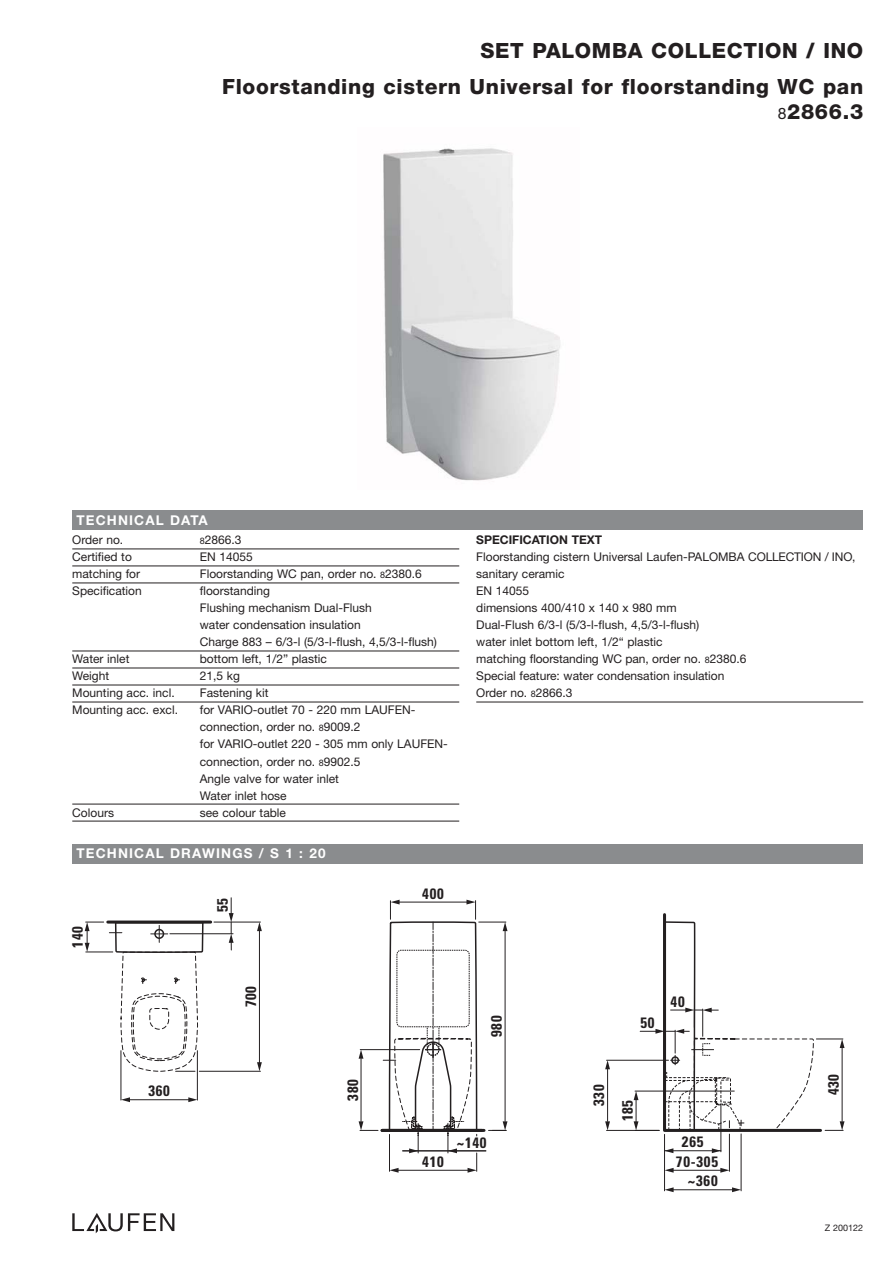
<style>
.page{position:relative;width:893px;height:1263px;background:#fff}
.page>*{position:absolute;margin:0;border:0;box-sizing:border-box;transform-origin:0 0}
.t1{font:800 21px/25.5px "Helvetica Neue";letter-spacing:.03em;color:#231f20;text-align:right}
.t2{font:700 condensed 15px/19.5px "Univers";letter-spacing:.05em;color:#231f20;text-align:right}
.t3{font:700 13.5px "Helvetica Neue";letter-spacing:.085em;color:#fff}
.t4{font:12px/17px "Helvetica Neue";color:#231f20}
.t5{font:700 12px "Helvetica Neue";color:#231f20}
.t6{font:9px "Helvetica Neue";color:#231f20}
.s1{font-weight:400;font-size:15.75px}
.s2{font-size:9px}
</style>
<div class="page">
<svg style="left:72px;top:1213px;width:102px;height:20px"></svg>
<div style="left:72px;top:844px;width:791px;height:19px;background:#8a8c8e"></div>
<div style="left:72px;top:510px;width:791px;height:19px;background:#8a8c8e"></div>
<svg style="left:230px;top:898px;width:2px;height:6px"></svg>
<svg style="left:388px;top:650px;width:90px;height:250px"></svg>
<svg style="left:204px;top:904px;width:155px;height:219px"></svg>
<hr style="left:108px;top:920px;width:103px;height:3px;background:#231f20">
<svg style="left:85px;top:920px;width:119px;height:183px"></svg>
<hr style="left:199px;top:1071px;width:61px;height:1px;background:#231f20">
<svg style="left:257px;top:1062px;width:5px;height:9px"></svg>
<svg style="left:257px;top:922px;width:5px;height:9px"></svg>
<hr style="left:259px;top:930px;width:1px;height:133px;background:#231f20">
<hr style="left:214px;top:922px;width:46px;height:1px;background:#231f20">
<hr style="left:606px;top:1130px;width:53px;height:1px;background:#231f20">
<svg style="left:359px;top:900px;width:148px;height:273px"></svg>
<hr style="left:505px;top:931px;width:1px;height:190px;background:#231f20">
<hr style="left:664px;top:1134px;width:1px;height:57px;background:#231f20">
<svg style="left:665px;top:1148px;width:8px;height:5px"></svg>
<svg style="left:712px;top:1148px;width:9px;height:5px"></svg>
<hr style="left:664px;top:1150px;width:57px;height:1px;background:#231f20">
<hr style="left:729px;top:1134px;width:1px;height:37px;background:#231f20">
<svg style="left:665px;top:1168px;width:9px;height:5px"></svg>
<svg style="left:720px;top:1168px;width:9px;height:5px"></svg>
<hr style="left:673px;top:1170px;width:48px;height:1px;background:#231f20">
<hr style="left:741px;top:1134px;width:1px;height:57px;background:#231f20">
<svg style="left:665px;top:1187px;width:9px;height:5px"></svg>
<svg style="left:732px;top:1187px;width:9px;height:5px"></svg>
<hr style="left:673px;top:1189px;width:60px;height:1px;background:#231f20">
<hr style="left:721px;top:1104px;width:1px;height:48px;background:#231f20">
<hr style="left:606px;top:1060px;width:62px;height:1px;background:#231f20">
<svg style="left:605px;top:1060px;width:5px;height:9px"></svg>
<svg style="left:605px;top:1121px;width:5px;height:9px"></svg>
<hr style="left:607px;top:1069px;width:1px;height:52px;background:#231f20">
<svg style="left:634px;top:913px;width:210px;height:220px"></svg>
<img style="left:383px;top:148px;width:177px;height:333px">
<hr style="left:72px;top:549px;width:387px;height:1px;background:#231f20">
<hr style="left:72px;top:566px;width:387px;height:1px;background:#231f20">
<hr style="left:72px;top:583px;width:387px;height:1px;background:#231f20">
<hr style="left:72px;top:651px;width:387px;height:1px;background:#231f20">
<hr style="left:72px;top:668px;width:387px;height:1px;background:#231f20">
<hr style="left:72px;top:685px;width:387px;height:1px;background:#231f20">
<hr style="left:72px;top:702px;width:387px;height:1px;background:#231f20">
<hr style="left:72px;top:804px;width:387px;height:1px;background:#231f20">
<hr style="left:72px;top:821px;width:387px;height:1px;background:#231f20">
<hr style="left:476px;top:702px;width:387px;height:1px;background:#231f20">
<h1 class="t1" style="left:481px;top:39px;width:384px">SET PALOMBA COLLECTION / INO</h1>
<h1 class="t1" style="left:222px;top:75px;width:642px">Floorstanding cistern Universal for floorstanding WC pan<br><span class="s1">8</span>2866.3</h1>
<p class="t3" style="left:77px;top:515px;width:133px">TECHNICAL DATA</p>
<p class="t4" style="left:72px;top:533px;width:53px">Order no.</p>
<p class="t4" style="left:200px;top:533px;width:43px"><span class="s2">8</span>2866.3</p>
<p class="t4" style="left:72px;top:550px;width:61px">Certified to</p>
<p class="t4" style="left:200px;top:550px;width:55px">EN 14055</p>
<p class="t4" style="left:72px;top:567px;width:69px">matching for</p>
<p class="t4" style="left:200px;top:567px;width:224px">Floorstanding WC pan, order no. <span class="s2">8</span>2380.6</p>
<p class="t4" style="left:72px;top:584px;width:71px">Specification</p>
<p class="t4" style="left:200px;top:584px;width:239px">floorstanding<br>Flushing mechanism Dual-Flush<br>water condensation insulation<br>Charge 883 – 6/3-l (5/3-l-flush, 4,5/3-l-flush)</p>
<p class="t4" style="left:72px;top:652px;width:59px">Water inlet</p>
<p class="t4" style="left:200px;top:652px;width:129px">bottom left, 1/2” plastic</p>
<p class="t4" style="left:72px;top:669px;width:38px">Weight</p>
<p class="t4" style="left:200px;top:669px;width:42px">21,5 kg</p>
<p class="t4" style="left:72px;top:686px;width:104px">Mounting acc. incl.</p>
<p class="t4" style="left:200px;top:686px;width:70px">Fastening kit</p>
<p class="t4" style="left:72px;top:703px;width:107px">Mounting acc. excl.</p>
<p class="t4" style="left:200px;top:703px;width:250px">for VARIO-outlet 70 - 220 mm LAUFEN&shy;connection, order no. <span class="s2">8</span>9009.2<br>for VARIO-outlet 220 - 305 mm only LAUFEN&shy;connection, order no. <span class="s2">8</span>9902.5<br>Angle valve for water inlet<br>Water inlet hose</p>
<p class="t4" style="left:72px;top:805px;width:43px">Colours</p>
<p class="t4" style="left:200px;top:805px;width:88px">see colour table</p>
<p class="t3" style="left:77px;top:849px;width:250px">TECHNICAL DRAWINGS / S 1 : 20</p>
<p class="t2" style="left:69px;top:948px;width:23px;rotate:-90deg">140</p>
<p class="t2" style="left:214px;top:912px;width:16px;rotate:-90deg">55</p>
<p class="t2" style="left:243px;top:1007px;width:23px;rotate:-90deg">700</p>
<p class="t2" style="left:422px;top:885px;width:23px">400</p>
<p class="t5" style="left:476px;top:536px;width:127px">SPECIFICATION TEXT</p>
<p class="t4" style="left:476px;top:550px;width:381px">Floorstanding cistern Universal Laufen-PALOMBA COLLECTION / INO, sanitary ceramic<br>EN 14055<br>dimensions 400/410 x 140 x 980 mm<br>Dual-Flush 6/3-l (5/3-l-flush, 4,5/3-l-flush)<br>water inlet bottom left, 1/2“ plastic<br>matching floorstanding WC pan, order no. <span class="s2">8</span>2380.6<br>Special feature: water condensation insulation<br>Order no. <span class="s2">8</span>2866.3</p>
<p class="t2" style="left:488px;top:1037px;width:23px;rotate:-90deg">980</p>
<p class="t2" style="left:640px;top:1014px;width:16px">50</p>
<p class="t2" style="left:671px;top:993px;width:16px">40</p>
<p class="t2" style="left:148px;top:1083px;width:23px">360</p>
<p class="t2" style="left:825px;top:1095px;width:23px;rotate:-90deg">430</p>
<p class="t2" style="left:344px;top:1101px;width:23px;rotate:-90deg">380</p>
<p class="t2" style="left:591px;top:1106px;width:23px;rotate:-90deg">330</p>
<p class="t2" style="left:619px;top:1121px;width:23px;rotate:-90deg">185</p>
<p class="t2" style="left:422px;top:1153px;width:23px">410</p>
<p class="t2" style="left:457px;top:1134px;width:31px">~140</p>
<p class="t2" style="left:682px;top:1134px;width:23px">265</p>
<p class="t2" style="left:676px;top:1153px;width:44px">70-305 ~360</p>
<p class="t6" style="left:825px;top:1224px;width:40px">Z 200122</p>
</div>
